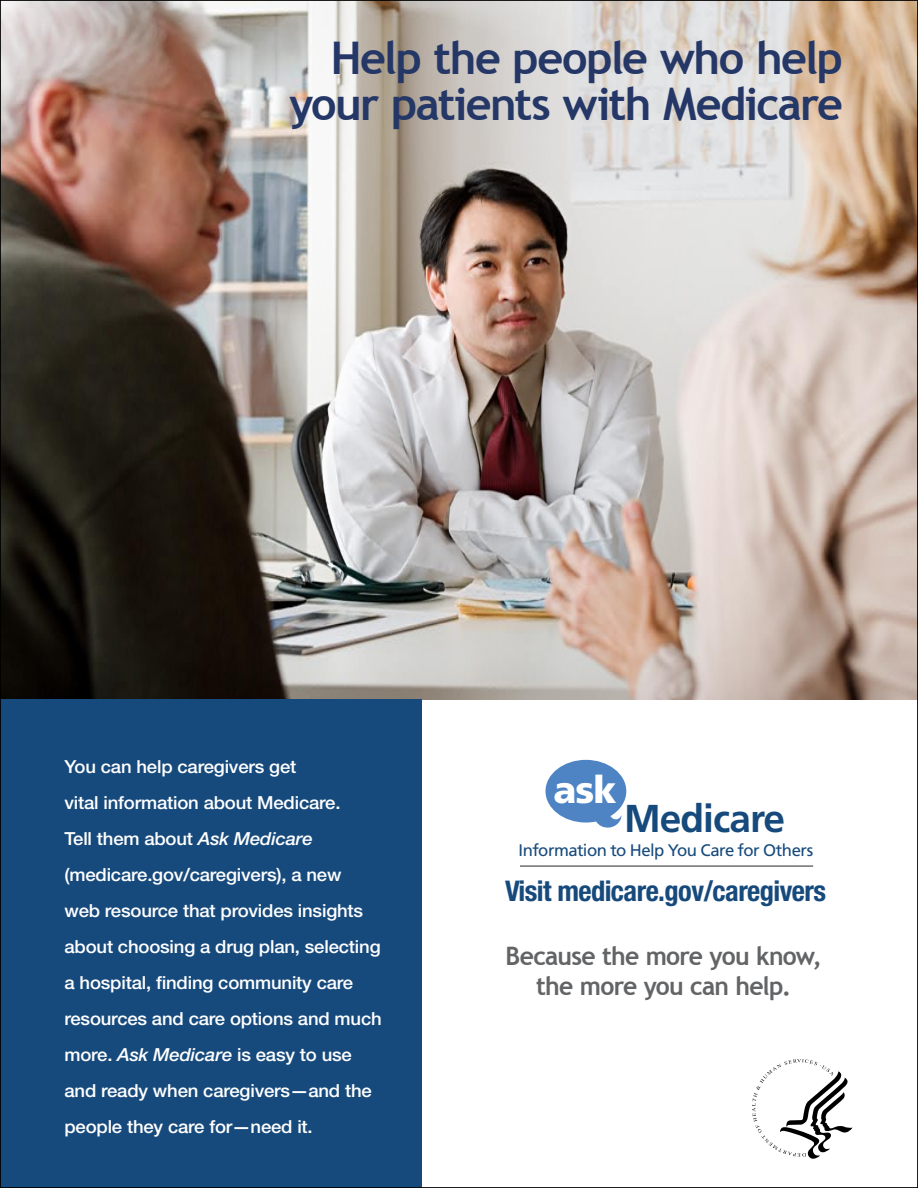
<style>
.page{position:relative;width:918px;height:1188px;background:#fff}
.page>*{position:absolute;margin:0;border:0;box-sizing:border-box;transform-origin:0 0}
.t1{font:700 45px/46.5px "Trebuchet MS";letter-spacing:-.035em;color:#253766;text-align:right}
.t2{font:700 38.85px "Frutiger";letter-spacing:-.025em;color:#174a7c}
.t3{font:900 37.8px "Frutiger";color:#fff}
.t4{font:700 condensed 28.5px "Helvetica Neue";letter-spacing:-.02em;color:#174a7c}
.t5{font:700 25.5px/30px "Trebuchet MS";letter-spacing:-.03em;color:#636466;text-align:center}
.t6{font:500 18px/36px "Helvetica Neue";letter-spacing:-.01em;color:#fff}
.t7{font:16.8px "Frutiger";letter-spacing:-.03em;color:#174a7c}
.s1{font-style:italic}
</style>
<div class="page">
<img style="left:2px;top:2px;width:914px;height:698px">
<div style="left:0;top:700px;width:422px;height:488px;background:#174a7c"></div>
<svg style="left:546px;top:760px;width:80px;height:68px"></svg>
<hr style="left:520px;top:865px;width:293px;height:2px;background:#6d6f71">
<svg style="left:752px;top:1059px;width:101px;height:100px"></svg>
<p class="t1" style="left:289px;top:34px;width:555px">Help the people who help your patients with Medicare</p>
<p class="t6" style="left:64px;top:748px;width:319px">You can help caregivers get<br>vital information about Medicare.<br>Tell them about <span class="s1">Ask Medicare </span>(medicare.gov/caregivers), a new<br>web resource that provides insights about choosing a drug plan, selecting a hospital, finding community care resources and care options and much more. <span class="s1">Ask Medicare</span> is easy to use and ready when caregivers—and the people they care for—need it.</p>
<p class="t3" style="left:553px;top:767px;width:65px">ask</p>
<p class="t2" style="left:624px;top:795px;width:162px">Medicare</p>
<p class="t7" style="left:519px;top:840px;width:296px">Information to Help You Care for Others</p>
<p class="t4" style="left:505px;top:874px;width:323px">Visit medicare.gov/caregivers</p>
<p class="t5" style="left:506px;top:941px;width:318px">Because the more you know, the more you can help.</p>
</div>
